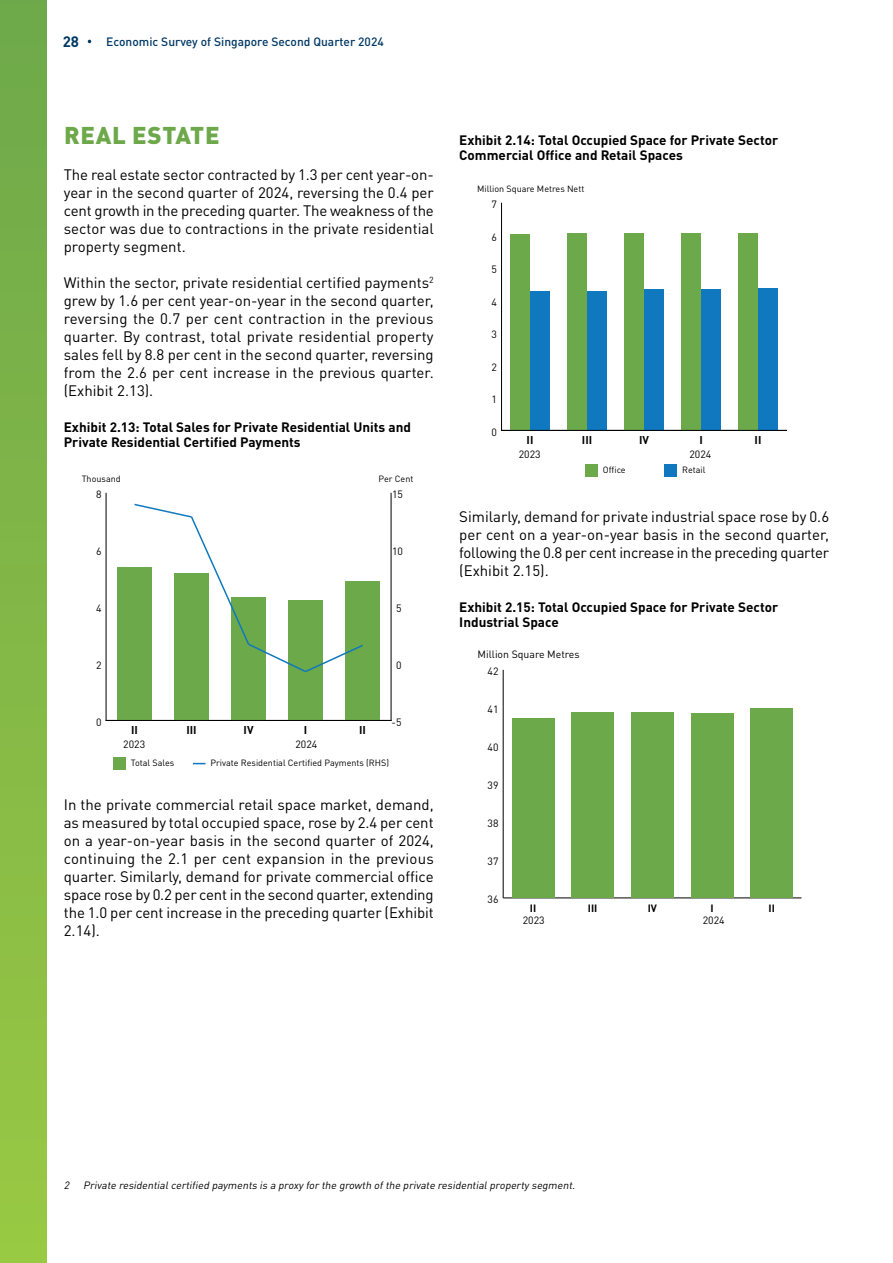
<style>
.page{position:relative;width:893px;height:1263px;background:#fff}
.page>*{position:absolute;margin:0;border:0;box-sizing:border-box;transform-origin:0 0}
.t1{font:900 24px "DIN Pro";letter-spacing:.03em;color:#6da84a}
.t2{font:15px/18px "DIN Pro";letter-spacing:-.005em;color:#000;text-align:justify}
.t3{font:700 15px "DIN Pro";color:#003965}
.t4{font:700 13.5px/15px "DIN Pro";color:#000}
.t5{font:500 12px "DIN Pro";color:#003965}
.t6{font:700 11.25px "DIN Pro";color:#000}
.t7{font:italic 10.5px "DIN Pro";color:#000}
.t8{font:10.5px "DIN Pro";color:#000}
.t9{font:700 10.5px "DIN Pro";color:#000}
.t10{font:9px "DIN Pro";color:#000}
</style>
<div class="page">
<hr style="left:106px;top:493px;width:1px;height:227px;background:#000">
<div style="left:117px;top:567px;width:35px;height:153px;background:#6ca94b"></div>
<div style="left:174px;top:573px;width:35px;height:147px;background:#6ca94b"></div>
<div style="left:231px;top:597px;width:35px;height:123px;background:#6ca94b"></div>
<div style="left:288px;top:600px;width:35px;height:120px;background:#6ca94b"></div>
<div style="left:345px;top:581px;width:35px;height:139px;background:#6ca94b"></div>
<hr style="left:106px;top:720px;width:285px;height:1px;background:#000">
<hr style="left:391px;top:493px;width:1px;height:227px;background:#000">
<svg style="left:134px;top:503px;width:229px;height:169px"></svg>
<div style="left:113px;top:757px;width:13px;height:13px;background:#6ca94b"></div>
<svg style="left:193px;top:763px;width:13px;height:1px"></svg>
<hr style="left:501px;top:430px;width:285px;height:1px;background:#000">
<hr style="left:501px;top:203px;width:1px;height:227px;background:#000">
<div style="left:530px;top:291px;width:20px;height:139px;background:#0f78be"></div>
<div style="left:587px;top:291px;width:20px;height:139px;background:#0f78be"></div>
<div style="left:644px;top:289px;width:20px;height:141px;background:#0f78be"></div>
<div style="left:701px;top:289px;width:20px;height:141px;background:#0f78be"></div>
<div style="left:758px;top:288px;width:20px;height:142px;background:#0f78be"></div>
<div style="left:510px;top:234px;width:20px;height:196px;background:#6ca94b"></div>
<div style="left:567px;top:233px;width:20px;height:197px;background:#6ca94b"></div>
<div style="left:624px;top:233px;width:20px;height:197px;background:#6ca94b"></div>
<div style="left:681px;top:233px;width:20px;height:197px;background:#6ca94b"></div>
<div style="left:738px;top:233px;width:20px;height:197px;background:#6ca94b"></div>
<div style="left:585px;top:464px;width:13px;height:13px;background:#6ca94b"></div>
<div style="left:664px;top:464px;width:13px;height:13px;background:#0f78be"></div>
<hr style="left:503px;top:897px;width:298px;height:1px;background:#000">
<hr style="left:503px;top:670px;width:1px;height:228px;background:#000">
<div style="left:511px;top:718px;width:43px;height:179px;background:#6ca94b"></div>
<div style="left:571px;top:712px;width:43px;height:185px;background:#6ca94b"></div>
<div style="left:631px;top:712px;width:43px;height:185px;background:#6ca94b"></div>
<div style="left:691px;top:713px;width:42px;height:184px;background:#6ca94b"></div>
<div style="left:750px;top:708px;width:43px;height:189px;background:#6ca94b"></div>
<div style="left:0;top:0;width:47px;height:1263px;background:linear-gradient(to bottom,#6ea84b,#99c843)"></div>
<p class="t3" style="left:63px;top:29px;width:18px">28</p>
<p class="t5" style="left:106px;top:32px;width:279px">Economic Survey of Singapore Second Quarter 2024</p>
<h1 class="t1" style="left:64px;top:115px;width:157px">REAL ESTATE</h1>
<p class="t2" style="left:64px;top:164px;width:372px">The real estate sector contracted by 1.3 per cent year-on&shy;year in the second quarter of 2024, reversing the 0.4 per cent growth in the preceding quarter. The weakness of the sector was due to contractions in the private residential property segment.</p>
<p class="t2" style="left:64px;top:272px;width:372px">Within the sector, private residential certified payments<sup>2 </sup>grew by 1.6 per cent year-on-year in the second quarter, reversing the 0.7 per cent contraction in the previous quarter. By contrast, total private residential property sales fell by 8.8 per cent in the second quarter, reversing from the 2.6 per cent increase in the previous quarter. (Exhibit 2.13).</p>
<p class="t4" style="left:64px;top:418px;width:349px">Exhibit 2.13: Total Sales for Private Residential Units and<br>Private Residential Certified Payments</p>
<p class="t10" style="left:82px;top:472px;width:40px">Thousand</p>
<p class="t10" style="left:378px;top:472px;width:36px">Per Cent</p>
<p class="t8" style="left:96px;top:487px;width:7px">8</p>
<p class="t8" style="left:392px;top:487px;width:12px">15</p>
<p class="t8" style="left:96px;top:544px;width:7px">6</p>
<p class="t8" style="left:392px;top:544px;width:12px">10</p>
<p class="t8" style="left:96px;top:601px;width:7px">4</p>
<p class="t8" style="left:396px;top:601px;width:7px">5</p>
<p class="t8" style="left:96px;top:658px;width:7px">2</p>
<p class="t8" style="left:396px;top:658px;width:7px">0</p>
<p class="t8" style="left:96px;top:715px;width:7px">0</p>
<p class="t6" style="left:131px;top:721px;width:8px">II</p>
<p class="t6" style="left:186px;top:721px;width:12px">III</p>
<p class="t6" style="left:244px;top:721px;width:11px">IV</p>
<p class="t6" style="left:304px;top:721px;width:5px">I</p>
<p class="t6" style="left:359px;top:721px;width:8px">II</p>
<p class="t8" style="left:392px;top:715px;width:11px">-5</p>
<p class="t8" style="left:123px;top:737px;width:23px">2023</p>
<p class="t8" style="left:295px;top:737px;width:23px">2024</p>
<p class="t10" style="left:131px;top:757px;width:45px">Total Sales</p>
<p class="t10" style="left:211px;top:757px;width:180px">Private Residential Certified Payments (RHS)</p>
<p class="t2" style="left:64px;top:794px;width:372px">In the private commercial retail space market, demand, as measured by total occupied space, rose by 2.4 per cent on a year-on-year basis in the second quarter of 2024, continuing the 2.1 per cent expansion in the previous quarter. Similarly, demand for private commercial office space rose by 0.2 per cent in the second quarter, extending the 1.0 per cent increase in the preceding quarter (Exhibit 2.14).</p>
<p class="t4" style="left:459px;top:131px;width:320px">Exhibit 2.14: Total Occupied Space for Private Sector<br>Commercial Office and Retail Spaces</p>
<p class="t10" style="left:477px;top:181px;width:109px">Million Square Metres Nett</p>
<p class="t8" style="left:492px;top:196px;width:7px">7</p>
<p class="t8" style="left:492px;top:229px;width:7px">6</p>
<p class="t8" style="left:492px;top:261px;width:7px">5</p>
<p class="t8" style="left:492px;top:294px;width:7px">4</p>
<p class="t8" style="left:492px;top:326px;width:7px">3</p>
<p class="t8" style="left:492px;top:359px;width:7px">2</p>
<p class="t8" style="left:492px;top:391px;width:7px">1</p>
<p class="t8" style="left:492px;top:424px;width:7px">0</p>
<p class="t6" style="left:527px;top:431px;width:8px">II</p>
<p class="t6" style="left:582px;top:431px;width:12px">III</p>
<p class="t6" style="left:639px;top:431px;width:11px">IV</p>
<p class="t6" style="left:699px;top:431px;width:5px">I</p>
<p class="t6" style="left:755px;top:431px;width:8px">II</p>
<p class="t8" style="left:519px;top:445px;width:23px">2023</p>
<p class="t8" style="left:689px;top:445px;width:23px">2024</p>
<p class="t10" style="left:603px;top:463px;width:24px">Office</p>
<p class="t10" style="left:682px;top:463px;width:25px">Retail</p>
<p class="t2" style="left:459px;top:506px;width:371px">Similarly, demand for private industrial space rose by 0.6 per cent on a year-on-year basis in the second quarter, following the 0.8 per cent increase in the preceding quarter (Exhibit 2.15).</p>
<p class="t4" style="left:459px;top:598px;width:320px">Exhibit 2.15: Total Occupied Space for Private Sector<br>Industrial Space</p>
<p class="t8" style="left:477px;top:646px;width:104px">Million Square Metres</p>
<p class="t8" style="left:488px;top:663px;width:12px">42</p>
<p class="t8" style="left:488px;top:701px;width:12px">41</p>
<p class="t8" style="left:488px;top:739px;width:12px">40</p>
<p class="t8" style="left:488px;top:777px;width:12px">39</p>
<p class="t8" style="left:488px;top:815px;width:12px">38</p>
<p class="t8" style="left:488px;top:853px;width:12px">37</p>
<p class="t8" style="left:488px;top:891px;width:12px">36</p>
<p class="t9" style="left:530px;top:899px;width:8px">II</p>
<p class="t9" style="left:588px;top:899px;width:11px">III</p>
<p class="t9" style="left:648px;top:899px;width:11px">IV</p>
<p class="t9" style="left:710px;top:899px;width:5px">I</p>
<p class="t9" style="left:768px;top:899px;width:8px">II</p>
<p class="t8" style="left:523px;top:912px;width:23px">2023</p>
<p class="t8" style="left:703px;top:912px;width:23px">2024</p>
<p class="t7" style="left:64px;top:1176px;width:515px">2 Private residentialcertified payments is a proxyforthe growth ofthe private residentialpropertysegment.</p>
</div>
